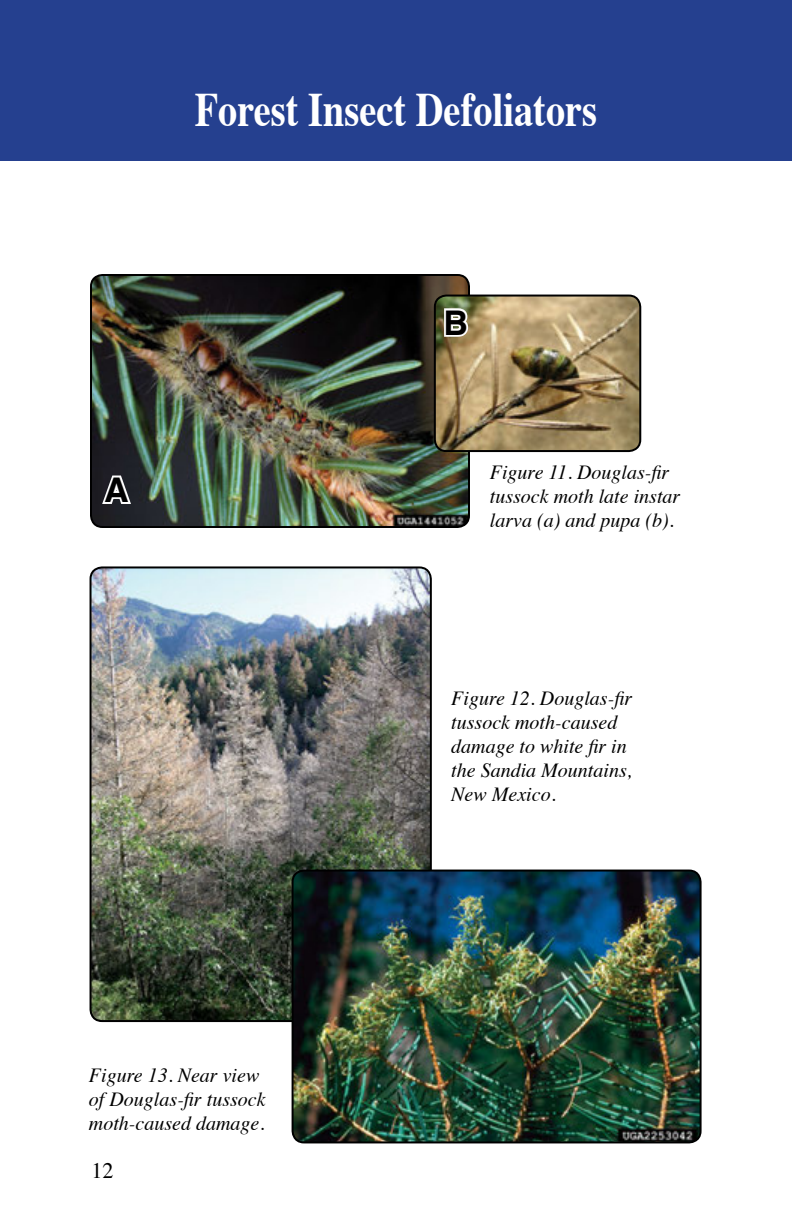
<style>
.page{position:relative;width:792px;height:1224px;background:#fff}
.page>*{position:absolute;margin:0;border:0;box-sizing:border-box;transform-origin:0 0}
.t1{font:700 48px "Times";color:#fff;scale:.8 1}
.t2{font:700 34px "Helvetica";color:#000}
.t3{font:22px "Times";color:#000}
.t4{font:italic 20px/24px "Times";color:#000}
</style>
<div class="page">
<img style="left:91px;top:569px;width:338px;height:452px">
<div style="left:90px;top:566px;width:342px;height:456px;border:2px solid #000;border-radius:12px"></div>
<img style="left:91px;top:275px;width:378px;height:252px">
<div style="left:90px;top:274px;width:380px;height:254px;border:2px solid #000;border-radius:12px"></div>
<div style="left:0;top:0;width:792px;height:161px;background:#25408f"></div>
<svg style="left:100px;top:474px;width:34px;height:33px"></svg>
<img style="left:435px;top:296px;width:205px;height:155px">
<div style="left:434px;top:295px;width:207px;height:157px;border:2px solid #000;border-radius:12px"></div>
<img style="left:293px;top:871px;width:408px;height:271px">
<div style="left:292px;top:870px;width:410px;height:273px;border:2px solid #000;border-radius:12px"></div>
<svg style="left:442px;top:306px;width:29px;height:33px"></svg>
<h1 class="t1" style="left:195px;top:64px;width:504px">Forest Insect Defoliators</h1>
<h2 class="t2" style="left:104px;top:463px;width:26px">A</h2>
<p class="t4" style="left:89px;top:1062px;width:178px">Figure 13. Near view of Douglas-fir tussock moth-caused damage.</p>
<p class="t3" style="left:92px;top:1150px;width:23px">12</p>
<h2 class="t2" style="left:443px;top:295px;width:26px">B</h2>
<p class="t4" style="left:490px;top:460px;width:192px">Figure 11. Douglas-fir tussock moth late instar larva (a) and pupa (b).</p>
<p class="t4" style="left:451px;top:685px;width:182px">Figure 12. Douglas-fir tussock moth-caused damage to white fir in the Sandia Mountains,<br>New Mexico.</p>
</div>
